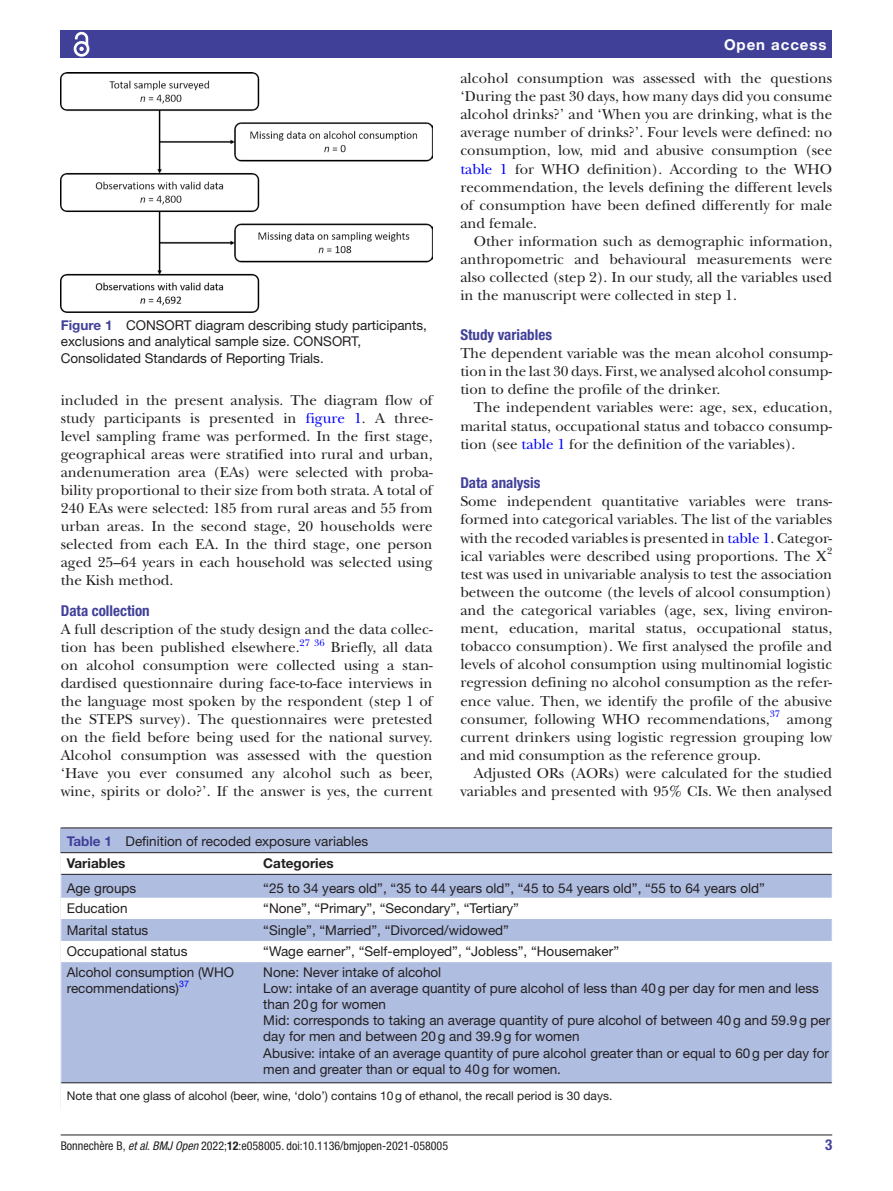
<style>
.page{position:relative;width:893px;height:1191px;background:#fff}
.page>*{position:absolute;margin:0;border:0;box-sizing:border-box;transform-origin:0 0}
.t1{font:15px/18.1px "New Baskerville";color:#231f20;text-align:justify}
.t2{font:700 condensed 15px "Helvetica Neue LT Std";color:#414099}
.t3{font:700 15px "Helvetica Neue LT Std";letter-spacing:.065em;color:#fff}
.t4{font:13.5px/16.2px "Helvetica Neue LT Std";color:#231f20}
.t5{font:700 13.5px "Helvetica Neue LT Std";color:#231f20}
.t6{font:12px "Helvetica Neue LT Std";color:#231f20}
.t7{font:condensed 12px "Helvetica Neue LT Std";color:#231f20}
.t8{font:9.9px "New Baskerville";color:#00f}
.t9{font:9.9px "New Baskerville";color:#231f20}
.t10{font:9px "Helvetica Neue LT Std";color:#00f}
.s1{font-weight:700;color:#414099}
.s2{color:#00f}
.s3{font-weight:700}
.s4{font-style:italic}
</style>
<div class="page">
<hr style="left:61px;top:1134px;width:771px;height:1px;background:#231f20">
<div style="left:61px;top:31px;width:771px;height:27px;background:#414099"></div>
<svg style="left:73px;top:31px;width:17px;height:26px"></svg>
<img style="left:61px;top:73px;width:372px;height:239px">
<div style="left:61px;top:828px;width:771px;height:281px;background:#afbde1"></div>
<hr style="left:61px;top:827px;width:771px;height:1px;background:#231f20">
<div style="left:61px;top:853px;width:771px;height:256px;background:#fff"></div>
<svg style="left:61px;top:875px;width:771px;height:207px"></svg>
<hr style="left:61px;top:852px;width:196px;height:1px;background:#231f20">
<hr style="left:61px;top:874px;width:196px;height:1px;background:#231f20">
<hr style="left:257px;top:852px;width:575px;height:1px;background:#231f20">
<hr style="left:257px;top:874px;width:575px;height:1px;background:#231f20">
<hr style="left:257px;top:1082px;width:575px;height:1px;background:#231f20">
<hr style="left:61px;top:1082px;width:196px;height:1px;background:#231f20">
<svg style="left:60px;top:853px;width:1px;height:109px"></svg>
<svg style="left:60px;top:1082px;width:1px;height:27px"></svg>
<hr style="left:67px;top:1099px;width:765px;height:2px;background:#fff">
<p class="t4" style="left:61px;top:317px;width:368px"><span class="s1">Figure 1</span> CONSORT diagram describing study participants, exclusions and analytical sample size. CONSORT,<br>Consolidated Standards of Reporting Trials.</p>
<p class="t1" style="left:61px;top:391px;width:373px">included in the present analysis. The diagram flow of study participants is presented in <span class="s2">figure 1</span>. A three&shy;level sampling frame was performed. In the first stage, geographical areas were stratified into rural and urban, andenumeration area (EAs) were selected with proba&shy;bility proportional to their size from both strata. A total of 240 EAs were selected: 185 from rural areas and 55 from urban areas. In the second stage, 20 households were selected from each EA. In the third stage, one person aged 25–64 years in each household was selected using the Kish method.</p>
<p class="t2" style="left:61px;top:602px;width:91px">Data collection</p>
<p class="t1" style="left:61px;top:620px;width:373px">A full description of the study design and the data collec&shy;tion has been published elsewhere.<sup>27</sup> <sup>36</sup> Briefly, all data on alcohol consumption were collected using a stan&shy;dardised questionnaire during face-to-face interviews in the language most spoken by the respondent (step 1 of the STEPS survey). The questionnaires were pretested on the field before being used for the national survey.<br>Alcohol consumption was assessed with the question ‘Have you ever consumed any alcohol such as beer, wine, spirits or dolo?’. If the answer is yes, the current</p>
<p class="t4" style="left:67px;top:830px;width:303px;line-height:22px"><span class="s1">Table 1</span> Definition of recoded exposure variables<br><span class="s3">Variables</span></p>
<p class="t5" style="left:263px;top:855px;width:72px">Categories</p>
<p class="t3" style="left:724px;top:35px;width:104px">Open access</p>
<p class="t1" style="left:460px;top:69px;width:373px">alcohol consumption was assessed with the questions ‘During the past 30 days, how many days did you consume alcohol drinks?’ and ‘When you are drinking, what is the average number of drinks?’. Four levels were defined: no consumption, low, mid and abusive consumption (see <span class="s2">table 1</span> for WHO definition). According to the WHO recommendation, the levels defining the different levels of consumption have been defined differently for male and female.</p>
<p class="t1" style="left:460px;top:232px;width:373px;text-indent:14px">Other information such as demographic information, anthropometric and behavioural measurements were also collected (step 2). In our study, all the variables used in the manuscript were collected in step 1.</p>
<p class="t2" style="left:460px;top:325px;width:93px">Study variables</p>
<p class="t1" style="left:460px;top:344px;width:373px">The dependent variable was the mean alcohol consump&shy;tion in the last 30 days. First, we analysed alcohol consump&shy;tion to define the profile of the drinker.</p>
<p class="t1" style="left:460px;top:398px;width:373px;text-indent:14px">The independent variables were: age, sex, education, marital status, occupational status and tobacco consump&shy;tion (see <span class="s2">table 1</span> for the definition of the variables).</p>
<p class="t2" style="left:460px;top:474px;width:82px">Data analysis</p>
<p class="t1" style="left:460px;top:492px;width:373px">Some independent quantitative variables were trans&shy;formed into categorical variables. The list of the variables with the recoded variables is presented in <span class="s2">table 1</span>. Categor&shy;ical variables were described using proportions. The</p>
<p class="t9" style="left:827px;top:545px;width:7px">2</p>
<p class="t1" style="left:460px;top:565px;width:373px">test was used in univariable analysis to test the association between the outcome (the levels of alcool consumption) and the categorical variables (age, sex, living environ&shy;ment, education, marital status, occupational status, tobacco consumption). We first analysed the profile and levels of alcohol consumption using multinomial logistic regression defining no alcohol consumption as the refer&shy;ence value. Then, we identify the profile of the abusive consumer, following WHO recommendations,</p>
<p class="t8" style="left:770px;top:708px;width:12px">37</p>
<p class="t1" style="left:460px;top:710px;width:373px;text-indent:327px">among current drinkers using logistic regression grouping low and mid consumption as the reference group.</p>
<p class="t1" style="left:460px;top:764px;width:373px;text-align:right">Adjusted ORs (AORs) were calculated for the studied variables and presented with 95% CIs. We then analysed</p>
<p class="t4" style="left:67px;top:880px;width:71px">Age groups</p>
<p class="t4" style="left:263px;top:880px;width:503px">“25 to 34 years old”, “35 to 44 years old”, “45 to 54 years old”, “55 to 64 years old”</p>
<p class="t4" style="left:67px;top:900px;width:62px">Education</p>
<p class="t4" style="left:263px;top:900px;width:257px">“None”, “Primary”, “Secondary”, “Tertiary”</p>
<p class="t4" style="left:67px;top:921px;width:83px">Marital status</p>
<p class="t4" style="left:263px;top:921px;width:247px">“Single”, “Married”, “Divorced/widowed”</p>
<p class="t4" style="left:67px;top:943px;width:122px">Occupational status</p>
<p class="t4" style="left:263px;top:943px;width:357px">“Wage earner”, “Self-employed”, “Jobless”, “Housemaker”</p>
<p class="t4" style="left:67px;top:963px;width:169px">Alcohol consumption (WHO recommendations)</p>
<p class="t4" style="left:263px;top:963px;width:569px">None: Never intake of alcohol<br>Low: intake of an average quantity of pure alcohol of less than 40g per day for men and less than 20g for women<br>Mid: corresponds to taking an average quantity of pure alcohol of between 40g and 59.9g per day for men and between 20g and 39.9g for women<br>Abusive: intake of an average quantity of pure alcohol greater than or equal to 60g per day for men and greater than or equal to 40g for women.</p>
<p class="t6" style="left:67px;top:1089px;width:547px">Note that one glass of alcohol (beer, wine, ‘dolo’) contains 10g of ethanol, the recall period is 30 days.</p>
<p class="t10" style="left:179px;top:978px;width:11px">37</p>
<p class="t7" style="left:61px;top:1138px;width:389px">Bonnechère B, <span class="s4">et al</span>. <span class="s4">BMJ Open</span> 2022;<span class="s3">12</span>:e058005. doi:10.1136/bmjopen-2021-058005</p>
<p class="t2" style="left:825px;top:1135px;width:9px">3</p>
</div>
